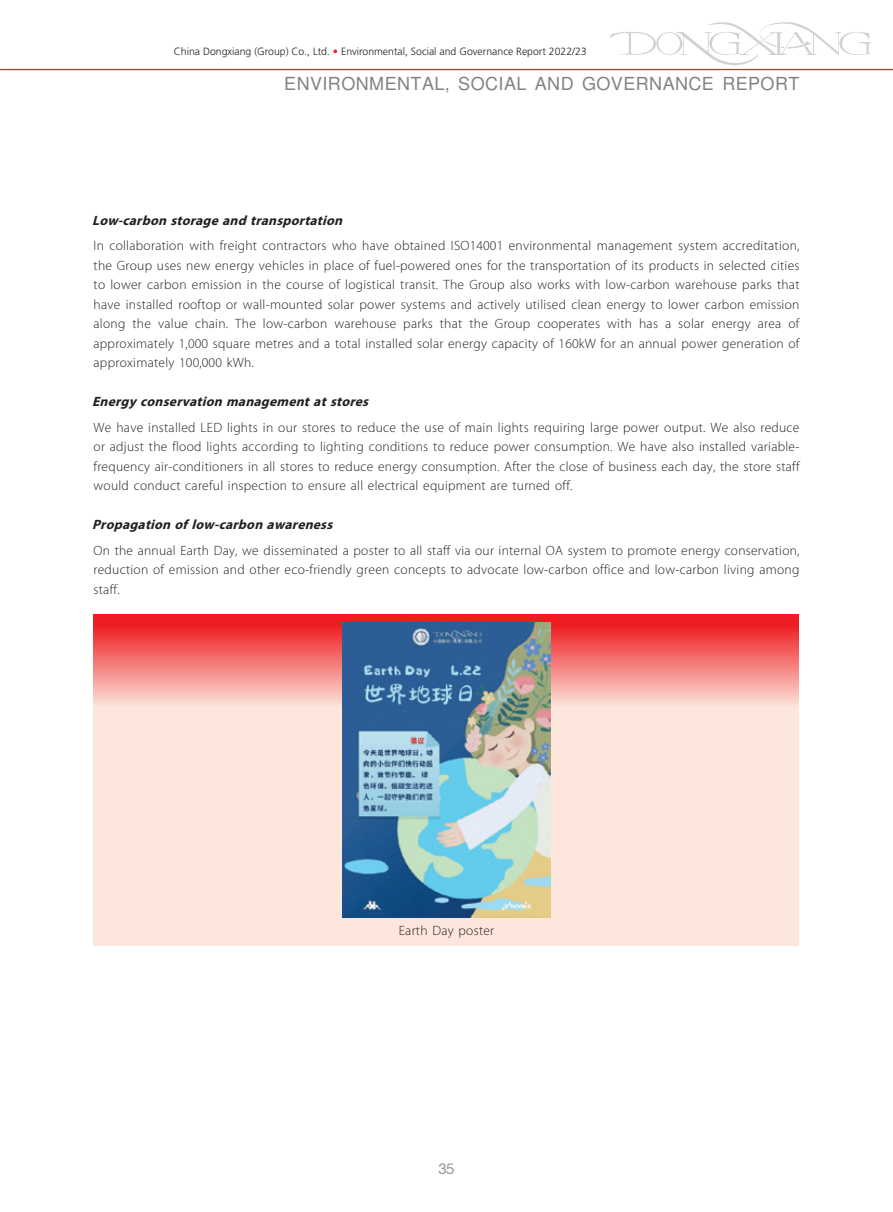
<style>
.page{position:relative;width:893px;height:1212px;background:#fff}
.page>*{position:absolute;margin:0;border:0;box-sizing:border-box;transform-origin:0 0}
.t1{font:18px "Nimbus San L";letter-spacing:.025em;color:#808285}
.t2{font:15px "Helvetica Neue LT Std";color:#939598}
._01_Body_Text{font:300 13.5px/19.5px "Myriad Pro";letter-spacing:.02em;color:#231f20;text-align:justify}
._05_____H3{font:italic 700 13.5px "Myriad Pro";color:#231f20}
.t3{font:300 10.5px "Frutiger LT Std";color:#231f20}
.s1{color:#ee1d23}
</style>
<div class="page">
<svg style="left:611px;top:22px;width:260px;height:44px"></svg>
<hr style="left:0;top:69px;width:893px;height:1px;background:#ee1d23">
<div style="left:94px;top:617px;width:705px;height:329px;background:#fde7dc"></div>
<svg style="left:94px;top:614px;width:705px;height:92px;background:#f2706f"></svg>
<img style="left:343px;top:623px;width:207px;height:294px">
<p class="t3" style="left:174px;top:45px;width:414px">China Dongxiang (Group) Co., Ltd. <span class="s1">•</span> Environmental, Social and Governance Report 2022/23</p>
<h1 class="t1" style="left:284px;top:71px;width:517px">ENVIRONMENTAL, SOCIAL AND GOVERNANCE REPORT</h1>
<p class="_05_____H3" style="left:92px;top:211px;width:256px">Low-carbonstorageand transportation</p>
<p class="_01_Body_Text" style="left:94px;top:236px;width:707px">In collaboration with freight contractors who have obtained ISO14001 environmental management system accreditation, the Group uses new energy vehicles in place of fuel-powered ones for the transportation of its products in selected cities to lower carbon emission in the course of logistical transit. The Group also works with low-carbon warehouse parks that have installed rooftop or wall-mounted solar power systems and actively utilised clean energy to lower carbon emission along the value chain. The low-carbon warehouse parks that the Group cooperates with has a solar energy area of approximately 1,000 square metres and a total installed solar energy capacity of 160kW for an annual power generation of approximately 100,000 kWh.</p>
<p class="_05_____H3" style="left:92px;top:393px;width:282px">Energyconservationmanagementatstores</p>
<p class="_01_Body_Text" style="left:94px;top:418px;width:707px">We have installed LED lights in our stores to reduce the use of main lights requiring large power output. We also reduce or adjust the flood lights according to lighting conditions to reduce power consumption. We have also installed variable&shy;frequency air-conditioners in all stores to reduce energy consumption. After the close of business each day, the store staff would conduct careful inspection to ensure all electrical equipment are turned off.</p>
<p class="_05_____H3" style="left:92px;top:516px;width:246px">Propagationoflow-carbonawareness</p>
<p class="_01_Body_Text" style="left:94px;top:541px;width:707px">On the annual Earth Day, we disseminated a poster to all staff via our internal OA system to promote energy conservation, reduction of emission and other eco-friendly green concepts to advocate low-carbon office and low-carbon living among staff.</p>
<p class="_01_Body_Text" style="left:399px;top:921px;width:97px">Earth Day poster</p>
<p class="t2" style="left:438px;top:1160px;width:18px">35</p>
</div>
